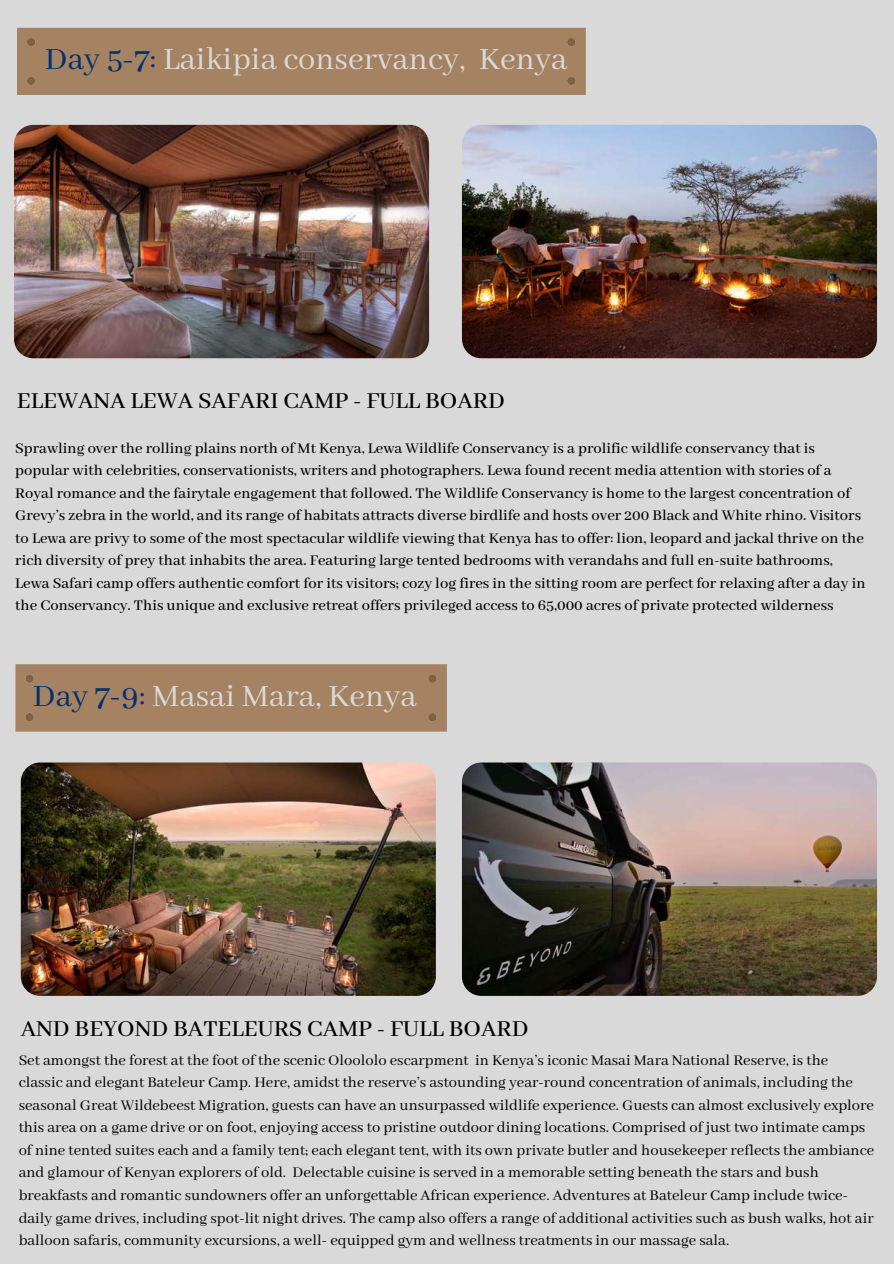
<style>
.page{position:relative;width:894px;height:1264px;background:#fff}
.page>*{position:absolute;margin:0;border:0;box-sizing:border-box;transform-origin:0 0}
.t1{font:34.5px "Abhaya Libre";color:#d9d9d9}
.t2{font:500 25.5px "Abhaya Libre";color:#000}
.t3{font:16.5px/22.5px "Abhaya Libre";color:#000}
.t4{font:500 16.5px/22.5px "Abhaya Libre";color:#000}
.s1{color:#023170}
</style>
<div class="page">
<div style="left:0;top:0;width:893px;height:1263px;background:#d9d9d9"></div>
<div style="left:15px;top:664px;width:432px;height:67px;background:#a48262"></div>
<div style="left:25px;top:674px;width:9px;height:9px;background:#816143;border-radius:50%"></div>
<div style="left:428px;top:674px;width:8px;height:9px;background:#816143;border-radius:50%"></div>
<div style="left:428px;top:713px;width:8px;height:8px;background:#816143;border-radius:50%"></div>
<div style="left:25px;top:713px;width:9px;height:8px;background:#816143;border-radius:50%"></div>
<img style="left:14px;top:125px;width:415px;height:233px;border-radius:19px">
<img style="left:462px;top:762px;width:414px;height:233px;border-radius:19px">
<img style="left:462px;top:125px;width:414px;height:233px;border-radius:19px">
<img style="left:21px;top:762px;width:415px;height:233px;border-radius:19px">
<div style="left:17px;top:28px;width:568px;height:67px;background:#a48262"></div>
<div style="left:27px;top:38px;width:8px;height:8px;background:#816143;border-radius:50%"></div>
<div style="left:567px;top:38px;width:8px;height:8px;background:#816143;border-radius:50%"></div>
<div style="left:567px;top:77px;width:8px;height:8px;background:#816143;border-radius:50%"></div>
<div style="left:27px;top:77px;width:8px;height:8px;background:#816143;border-radius:50%"></div>
<h1 class="t1" style="left:45px;top:40px;width:524px"><span class="s1">Day 5-7:</span> Laikipia conservancy, Kenya</h1>
<h2 class="t2" style="left:17px;top:386px;width:489px">ELEWANA LEWA SAFARI CAMP - FULL BOARD</h2>
<p class="t4" style="left:15px;top:437px;width:851px">Sprawling over the rolling plains north of Mt Kenya, Lewa Wildlife Conservancy is a prolific wildlife conservancy that is popular with celebrities, conservationists, writers and photographers. Lewa found recent media attention with stories of a Royal romance and the fairytale engagement that followed. The Wildlife Conservancy is home to the largest concentration of Grevy’s zebra in the world, and its range of habitats attracts diverse birdlife and hosts over 200 Black and White rhino. Visitors to Lewa are privy to some of the most spectacular wildlife viewing that Kenya has to offer: lion, leopard and jackal thrive on the rich diversity of prey that inhabits the area. Featuring large tented bedrooms with verandahs and full en-suite bathrooms, Lewa Safari camp offers authentic comfort for its visitors; cozy log fires in the sitting room are perfect for relaxing after a day in the Conservancy. This unique and exclusive retreat offers privileged access to 65,000 acres of private protected wilderness</p>
<h1 class="t1" style="left:33px;top:676px;width:385px"><span class="s1">Day 7-9:</span> Masai Mara, Kenya</h1>
<h2 class="t2" style="left:21px;top:1014px;width:509px">AND BEYOND BATELEURS CAMP - FULL BOARD</h2>
<p class="t3" style="left:19px;top:1049px;width:856px">Set amongst the forest at the foot of the scenic Oloololo escarpment in Kenya’s iconic Masai Mara National Reserve, is the classic and elegant Bateleur Camp. Here, amidst the reserve’s astounding year-round concentration of animals, including the seasonal Great Wildebeest Migration, guests can have an unsurpassed wildlife experience. Guests can almost exclusively explore this area on a game drive or on foot, enjoying access to pristine outdoor dining locations. Comprised of just two intimate camps of nine tented suites each and a family tent; each elegant tent, with its own private butler and housekeeper reflects the ambiance and glamour of Kenyan explorers of old. Delectable cuisine is served in a memorable setting beneath the stars and bush breakfasts and romantic sundowners offer an unforgettable African experience. Adventures at Bateleur Camp include twice&shy;daily game drives, including spot-lit night drives. The camp also offers a range of additional activities such as bush walks, hot air balloon safaris, community excursions, a well- equipped gym and wellness treatments in our massage sala.</p>
</div>
